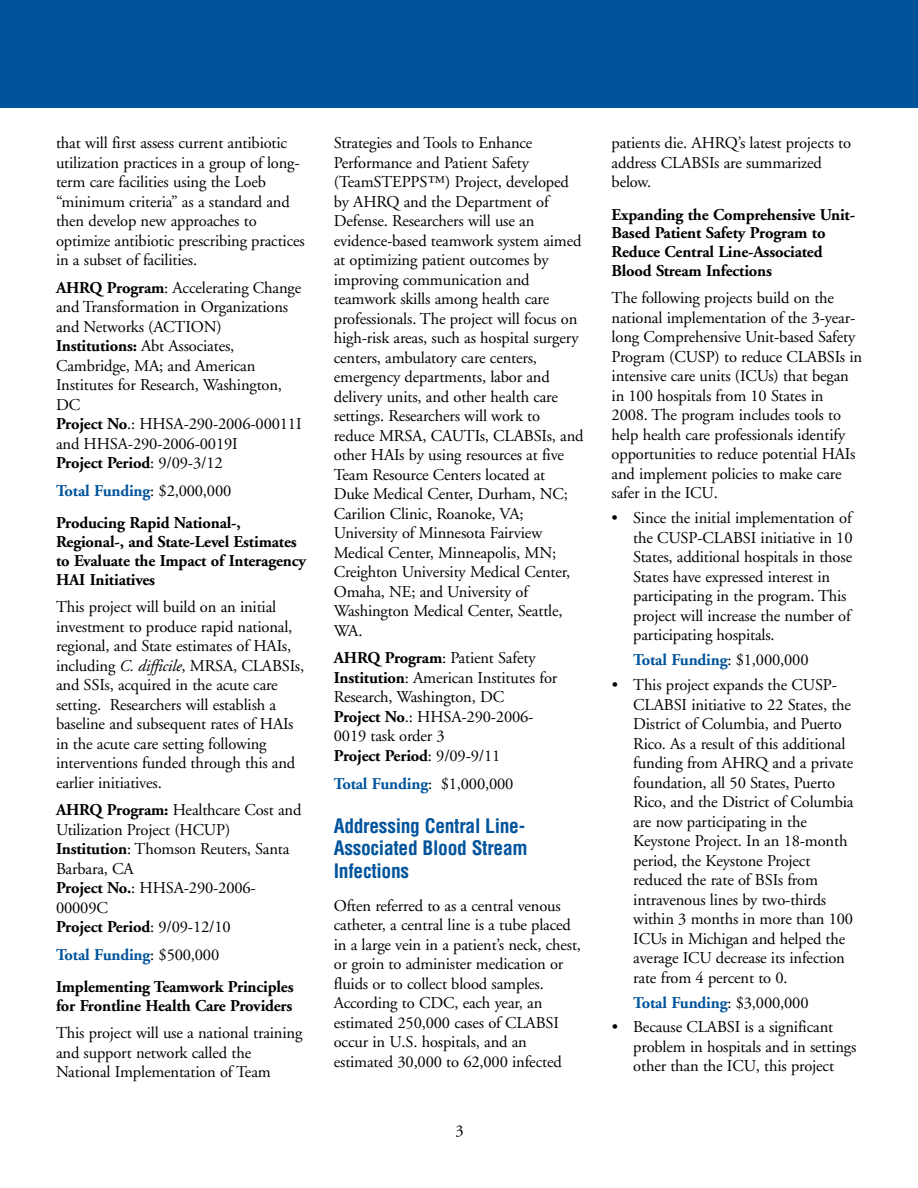
<style>
.page{position:relative;width:918px;height:1188px;background:#fff}
.page>*{position:absolute;margin:0;border:0;box-sizing:border-box;transform-origin:0 0}
.t1{font:700 condensed 19.5px/22.5px "Helvetica";letter-spacing:-.015em;color:#00549c}
.t2{font:16.5px/19.5px "Adobe Garamond";letter-spacing:-.01em;color:#000}
.t3{font:700 16.5px/18.8px "Adobe Garamond";letter-spacing:-.01em;color:#000}
.t4{font:700 16.5px "Adobe Garamond";letter-spacing:-.01em;color:#00549c}
.s1{font-weight:700}
.s2{color:#00549c}
.s3{font-weight:400}
.s4{font-style:italic}
.s5{font-weight:400;color:#000}
</style>
<div class="page">
<div style="left:0;top:0;width:918px;height:108px;background:#00549c"></div>
<p class="t2" style="left:56px;top:135px;width:250px">that will first assess current antibiotic utilization practices in a group of long&shy;term care facilities using the Loeb “minimum criteria” as a standard and then develop new approaches to optimize antibiotic prescribing practices in a subset of facilities.</p>
<p class="t2" style="left:56px;top:279px;width:247px"><span class="s1">AHRQ Program</span>: Accelerating Change and Transformation in Organizations and Networks (ACTION)<br><span class="s1">Institutions:</span> Abt Associates,<br>Cambridge, MA; and American<br>Institutes for Research, Washington,<br>DC<br><span class="s1">Project No</span>.: HHSA-290-2006-00011I and HHSA-290-2006-0019I<br><span class="s1">Project Period</span>: 9/09-3/12</p>
<p class="t3" style="left:56px;top:476px;width:186px;line-height:32.2px"><span class="s2">Total Funding</span><span class="s3">: $2,000,000<br></span>Producing Rapid National-,</p>
<p class="t3" style="left:56px;top:534px;width:252px">Regional-, and State-Level Estimates to Evaluate the Impact of Interagency<br>HAI Initiatives</p>
<p class="t2" style="left:56px;top:599px;width:250px">This project will build on an initial investment to produce rapid national, regional, and State estimates of HAIs, including <span class="s4">C. difficile</span>, MRSA, CLABSIs, and SSIs, acquired in the acute care setting. Researchers will establish a baseline and subsequent rates of HAIs in the acute care setting following interventions funded through this and earlier initiatives.</p>
<p class="t2" style="left:56px;top:802px;width:247px"><span class="s1">AHRQ Program:</span> Healthcare Cost and<br>Utilization Project (HCUP)<br><span class="s1">Institution</span>: Thomson Reuters, Santa<br>Barbara, CA<br><span class="s1">Project No.</span>: HHSA-290-2006-<br>00009C<br><span class="s1">Project Period</span>: 9/09-12/10</p>
<p class="t3" style="left:56px;top:940px;width:239px;line-height:32.2px"><span class="s2">Total Funding</span><span class="s3">: $500,000<br></span>Implementing Teamwork Principles</p>
<p class="t3" style="left:56px;top:998px;width:238px">for Frontline Health Care Providers</p>
<p class="t2" style="left:56px;top:1025px;width:248px">This project will use a national training and support network called the<br>National Implementation of Team</p>
<p class="t2" style="left:334px;top:135px;width:251px">Strategies and Tools to Enhance Performance and Patient Safety (TeamSTEPPS™) Project, developed by AHRQ and the Department of Defense. Researchers will use an evidence-based teamwork system aimed at optimizing patient outcomes by improving communication and teamwork skills among health care professionals. The project will focus on high-risk areas, such as hospital surgery centers, ambulatory care centers, emergency departments, labor and delivery units, and other health care settings. Researchers will work to reduce MRSA, CAUTIs, CLABSIs, and other HAIs by using resources at five Team Resource Centers located at Duke Medical Center, Durham, NC; Carilion Clinic, Roanoke, VA; University of Minnesota Fairview Medical Center, Minneapolis, MN; Creighton University Medical Center, Omaha, NE; and University of Washington Medical Center, Seattle, WA.</p>
<p class="t2" style="left:334px;top:650px;width:225px"><span class="s1">AHRQ Program</span>: Patient Safety<br><span class="s1">Institution</span>: American Institutes for<br>Research, Washington, DC<br><span class="s1">Project No</span>.: HHSA-290-2006-<br>0019 task order 3<br><span class="s1">Project Period</span>: 9/09-9/11</p>
<p class="t4" style="left:334px;top:777px;width:181px">Total Funding<span class="s5">: $1,000,000</span></p>
<p class="t1" style="left:334px;top:815px;width:195px">Addressing Central Line-<br>Associated Blood Stream<br>Infections</p>
<p class="t2" style="left:334px;top:897px;width:249px">Often referred to as a central venous catheter, a central line is a tube placed in a large vein in a patient’s neck, chest, or groin to administer medication or fluids or to collect blood samples.<br>According to CDC, each year, an estimated 250,000 cases of CLABSI occur in U.S. hospitals, and an estimated 30,000 to 62,000 infected</p>
<p class="t2" style="left:456px;top:1122px;width:10px">3</p>
<p class="t2" style="left:612px;top:135px;width:241px">patients die. AHRQ’s latest projects to address CLABSIs are summarized below.</p>
<p class="t3" style="left:612px;top:206px;width:245px">Expanding the Comprehensive Unit-<br>Based Patient Safety Program to<br>Reduce Central Line-Associated<br>Blood Stream Infections</p>
<p class="t2" style="left:612px;top:290px;width:252px">The following projects build on the national implementation of the 3-year&shy;long Comprehensive Unit-based Safety Program (CUSP) to reduce CLABSIs in intensive care units (ICUs) that began in 100 hospitals from 10 States in 2008. The program includes tools to help health care professionals identify opportunities to reduce potential HAIs and implement policies to make care safer in the ICU.</p>
<p class="t2" style="left:633px;top:510px;width:221px;text-indent:-22px">• Since the initial implementation of the CUSP-CLABSI initiative in 10<br>States, additional hospitals in those States have expressed interest in participating in the program. This project will increase the number of participating hospitals.</p>
<p class="t4" style="left:633px;top:653px;width:177px">Total Funding<span class="s5">: $1,000,000</span></p>
<p class="t2" style="left:633px;top:677px;width:222px;text-indent:-22px">• This project expands the CUSP-<br>CLABSI initiative to 22 States, the<br>District of Columbia, and Puerto<br>Rico. As a result of this additional funding from AHRQ and a private foundation, all 50 States, Puerto<br>Rico, and the District of Columbia are now participating in the<br>Keystone Project. In an 18-month period, the Keystone Project reduced the rate of BSIs from intravenous lines by two-thirds within 3 months in more than 100<br>ICUs in Michigan and helped the average ICU decrease its infection rate from 4 percent to 0.</p>
<p class="t4" style="left:633px;top:996px;width:177px">Total Funding<span class="s5">: $3,000,000</span></p>
<p class="t2" style="left:633px;top:1019px;width:225px;text-indent:-22px">• Because CLABSI is a significant problem in hospitals and in settings other than the ICU, this project</p>
</div>
